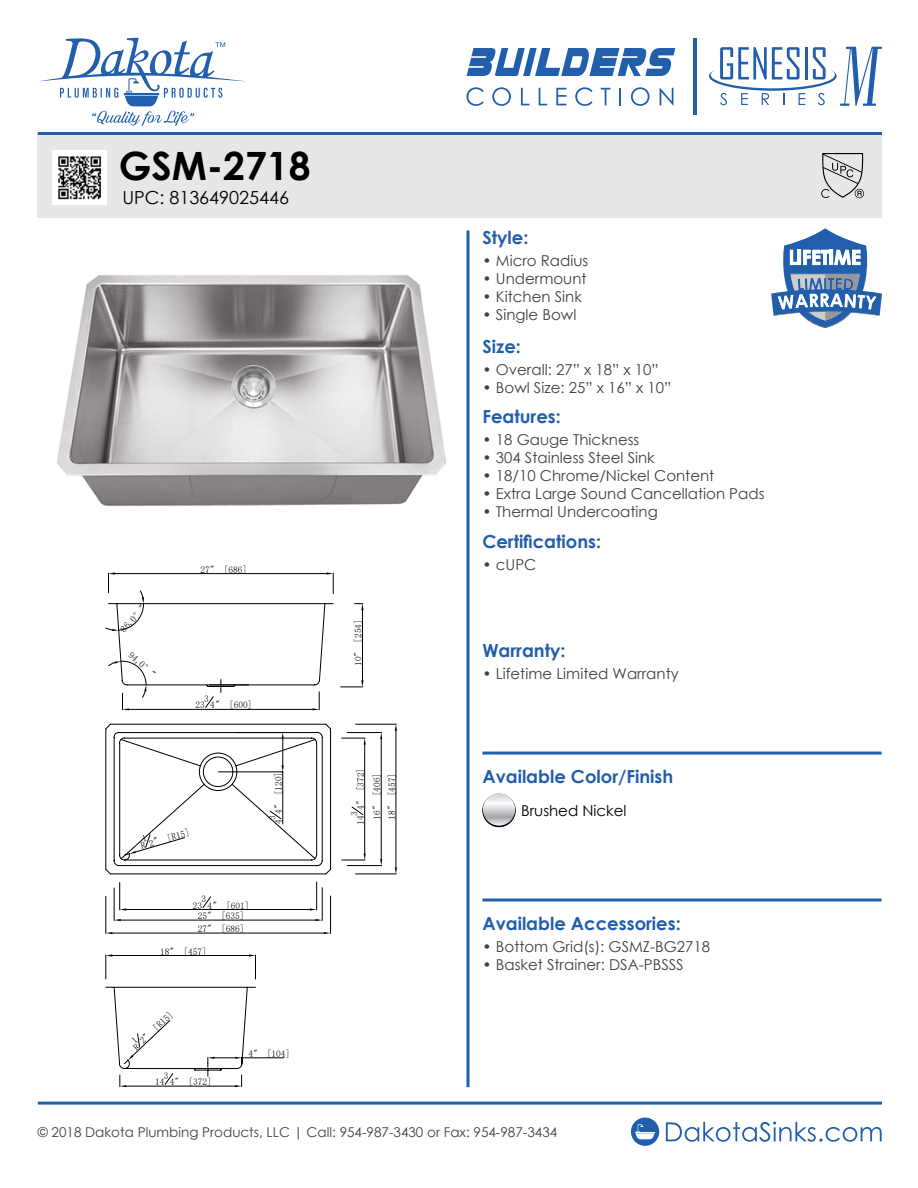
<style>
.page{position:relative;width:918px;height:1188px;background:#fff}
.page>*{position:absolute;margin:0;border:0;box-sizing:border-box;transform-origin:0 0}
.t1{font:700 39px "Century Gothic";color:#000}
.t2{font:700 18px "Century Gothic";color:#215eac}
.t3{font:18px "Century Gothic";color:#000}
.t4{font:15px "Century Gothic";color:#414042}
.t5{font:15px "Century Gothic";color:#000}
.t6{font:13.5px "Century Gothic";color:#414042}
.t7{font:9.3px/14.7px "Sim Sun";color:#000}
.t8{font:9.3px "Sim Sun";color:#000101}
</style>
<div class="page">
<div style="left:38px;top:134px;width:844px;height:84px;background:#e6e7e8"></div>
<hr style="left:38px;top:132px;width:844px;height:3px;background:#215eac">
<hr style="left:38px;top:1102px;width:844px;height:3px;background:#215eac">
<svg style="left:821px;top:153px;width:43px;height:45px"></svg>
<svg style="left:466px;top:230px;width:4px;height:857px;background:#5886c0"></svg>
<hr style="left:693px;top:38px;width:4px;height:77px;background:#215eac">
<svg style="left:467px;top:48px;width:208px;height:28px"></svg>
<svg style="left:466px;top:87px;width:18px;height:19px"></svg>
<svg style="left:492px;top:87px;width:19px;height:19px"></svg>
<svg style="left:521px;top:88px;width:9px;height:17px"></svg>
<svg style="left:539px;top:88px;width:8px;height:17px"></svg>
<svg style="left:556px;top:88px;width:10px;height:17px"></svg>
<svg style="left:575px;top:87px;width:18px;height:19px"></svg>
<svg style="left:601px;top:88px;width:9px;height:17px"></svg>
<svg style="left:619px;top:88px;width:2px;height:17px"></svg>
<svg style="left:631px;top:87px;width:19px;height:19px"></svg>
<svg style="left:660px;top:88px;width:13px;height:17px"></svg>
<svg style="left:709px;top:47px;width:173px;height:59px"></svg>
<svg style="left:38px;top:38px;width:208px;height:88px"></svg>
<svg style="left:666px;top:1122px;width:216px;height:20px"></svg>
<svg style="left:631px;top:1118px;width:28px;height:28px"></svg>
<img style="left:57px;top:275px;width:390px;height:232px">
<svg style="left:105px;top:572px;width:229px;height:138px"></svg>
<hr style="left:362px;top:610px;width:1px;height:70px;background:#000">
<svg style="left:355px;top:603px;width:9px;height:7px"></svg>
<svg style="left:341px;top:680px;width:23px;height:8px"></svg>
<svg style="left:105px;top:723px;width:292px;height:152px"></svg>
<svg style="left:395px;top:724px;width:2px;height:7px"></svg>
<svg style="left:395px;top:867px;width:2px;height:7px"></svg>
<hr style="left:347px;top:732px;width:35px;height:1px;background:#000">
<hr style="left:347px;top:865px;width:35px;height:1px;background:#000">
<hr style="left:381px;top:739px;width:1px;height:120px;background:#000">
<svg style="left:380px;top:733px;width:2px;height:6px"></svg>
<svg style="left:380px;top:859px;width:2px;height:7px"></svg>
<hr style="left:364px;top:745px;width:1px;height:109px;background:#000">
<svg style="left:342px;top:854px;width:24px;height:7px"></svg>
<svg style="left:342px;top:738px;width:24px;height:7px"></svg>
<svg style="left:351px;top:806px;width:13px;height:9px"></svg>
<svg style="left:482px;top:898px;width:400px;height:4px;background:#5886c0"></svg>
<hr style="left:482px;top:752px;width:400px;height:3px;background:#215eac">
<div style="left:483px;top:794px;width:32px;height:33px;background:#0b0b0b;border-radius:50%"></div>
<div style="left:482px;top:794px;width:34px;height:33px;border:1px solid #000;border-radius:50%"></div>
<svg style="left:483px;top:793px;width:32px;height:33px"></svg>
<svg style="left:771px;top:228px;width:111px;height:100px"></svg>
<img style="left:53px;top:150px;width:54px;height:54px">
<svg style="left:105px;top:733px;width:226px;height:354px"></svg>
<h1 class="t1" style="left:119px;top:136px;width:193px">GSM-2718</h1>
<p class="t3" style="left:122px;top:185px;width:168px">UPC: 813649025446</p>
<p class="t8" style="left:119px;top:627px;width:34px;rotate:-47deg">86,0°"</p>
<p class="t7" style="left:135px;top:648px;width:34px;rotate:43deg">94,0°"</p>
<p class="t8" style="left:201px;top:565px;width:48px">27" [686]</p>
<p class="t7" style="left:204px;top:692px;width:6px">3</p>
<p class="t7" style="left:210px;top:698px;width:44px">4" [600]</p>
<p class="t7" style="left:195px;top:698px;width:11px">23</p>
<p class="t7" style="left:351px;top:666px;width:48px;rotate:-90deg">10" [254]</p>
<p class="t7" style="left:147px;top:836px;width:43px;rotate:-16deg">2" [R15]</p>
<p class="t7" style="left:202px;top:892px;width:6px">3</p>
<p class="t7" style="left:207px;top:898px;width:44px">4" [601]</p>
<p class="t7" style="left:193px;top:898px;width:11px">23</p>
<p class="t7" style="left:198px;top:908px;width:48px">25" [635]</p>
<p class="t7" style="left:198px;top:921px;width:48px">27" [686]</p>
<p class="t7" style="left:160px;top:944px;width:48px">18" [457]</p>
<p class="t7" style="left:353px;top:810px;width:44px;rotate:-90deg">4" [372]</p>
<p class="t7" style="left:271px;top:814px;width:44px;rotate:-90deg">4" [120]</p>
<p class="t7" style="left:370px;top:820px;width:48px;rotate:-90deg">16" [406]<br>18" [457]</p>
<p class="t7" style="left:353px;top:825px;width:11px;rotate:-90deg">14</p>
<p class="t7" style="left:347px;top:816px;width:6px;rotate:-90deg">3</p>
<p class="t7" style="left:265px;top:820px;width:6px;rotate:-90deg">3</p>
<p class="t7" style="left:271px;top:824px;width:6px;rotate:-90deg">4</p>
<p class="t7" style="left:139px;top:1033px;width:39px;rotate:-43deg">" [R15]</p>
<p class="t7" style="left:164px;top:1068px;width:6px">3</p>
<p class="t7" style="left:170px;top:1075px;width:44px">4" [372]</p>
<p class="t7" style="left:155px;top:1075px;width:11px">14</p>
<p class="t7" style="left:248px;top:1046px;width:43px">4" [104]</p>
<p class="t2" style="left:482px;top:224px;width:48px">Style:</p>
<p class="t4" style="left:482px;top:250px;width:108px">• Micro Radius</p>
<p class="t4" style="left:482px;top:268px;width:106px">• Undermount</p>
<p class="t4" style="left:482px;top:286px;width:101px">• Kitchen Sink</p>
<p class="t4" style="left:482px;top:304px;width:96px">• Single Bowl</p>
<p class="t2" style="left:482px;top:333px;width:40px">Size:</p>
<p class="t4" style="left:482px;top:359px;width:178px">• Overall: 27” x 18” x 10”</p>
<p class="t4" style="left:482px;top:377px;width:191px">• Bowl Size: 25” x 16” x 10”</p>
<p class="t2" style="left:482px;top:403px;width:80px">Features:</p>
<p class="t4" style="left:482px;top:429px;width:159px">• 18 Gauge Thickness</p>
<p class="t4" style="left:482px;top:447px;width:174px">• 304 Stainless Steel Sink</p>
<p class="t4" style="left:482px;top:465px;width:233px">• 18/10 Chrome/Nickel Content</p>
<p class="t4" style="left:482px;top:483px;width:284px">• Extra Large Sound Cancellation Pads</p>
<p class="t4" style="left:482px;top:501px;width:177px">• Thermal Undercoating</p>
<p class="t2" style="left:482px;top:528px;width:120px">Certifications:</p>
<p class="t4" style="left:482px;top:554px;width:56px">• cUPC</p>
<p class="t2" style="left:482px;top:637px;width:85px">Warranty:</p>
<p class="t4" style="left:482px;top:663px;width:198px">• Lifetime Limited Warranty</p>
<p class="t2" style="left:482px;top:762px;width:192px">Available Color/Finish</p>
<p class="t5" style="left:521px;top:800px;width:107px">Brushed Nickel</p>
<p class="t2" style="left:482px;top:909px;width:200px">Available Accessories:</p>
<p class="t4" style="left:482px;top:936px;width:229px">• Bottom Grid(s): GSMZ-BG2718</p>
<p class="t4" style="left:482px;top:954px;width:203px">• Basket Strainer: DSA-PBSSS</p>
<p class="t6" style="left:38px;top:1122px;width:521px">© 2018 Dakota Plumbing Products, LLC | Call: 954-987-3430 or Fax: 954-987-3434</p>
</div>
